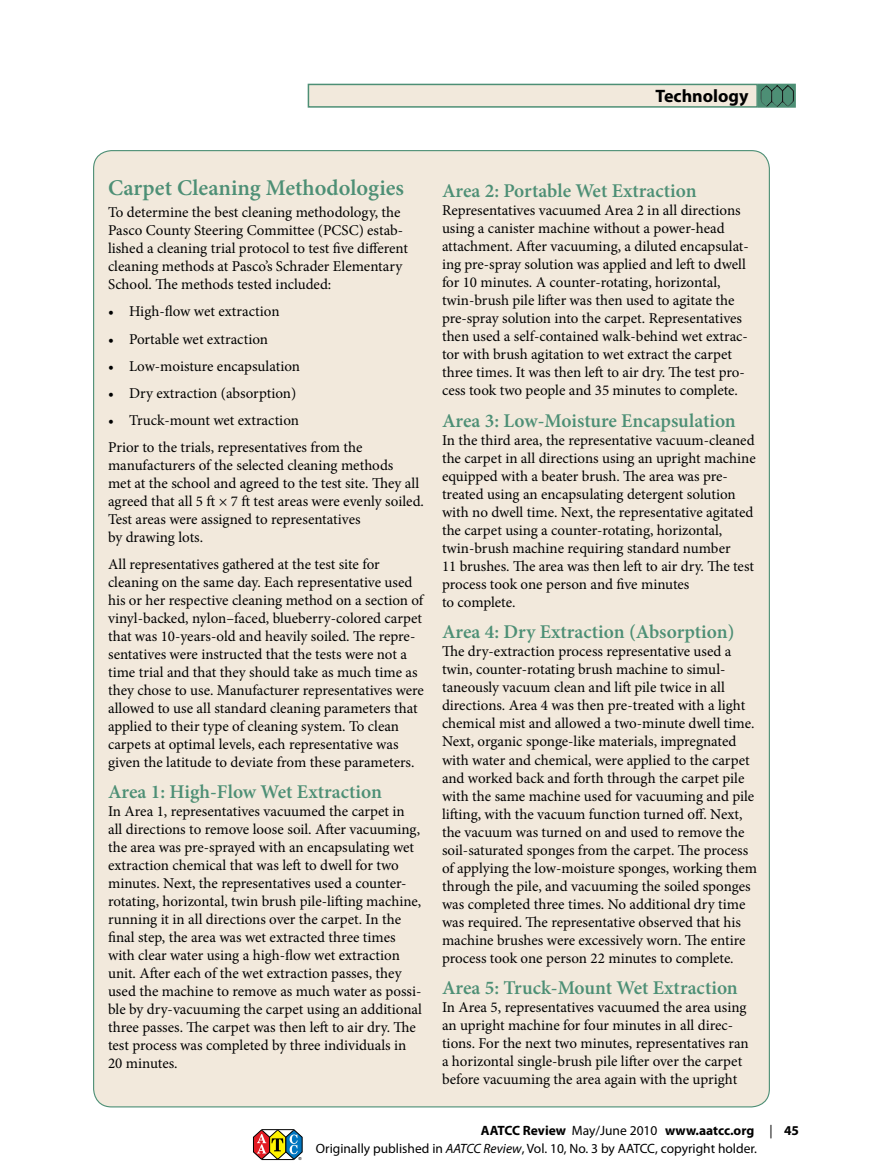
<style>
.page{position:relative;width:878px;height:1175px;background:#fff}
.page>*{position:absolute;margin:0;border:0;box-sizing:border-box;transform-origin:0 0}
.t1{font:600 22.5px "Minion Pro";color:#4d8f75}
.t2{font:600 19.5px "Minion Pro";color:#4d8f75}
.t3{font:700 18px "Myriad Pro";color:#000}
.t4{font:15px/18px "Minion Pro";color:#000}
.t5{font:13.5px "Myriad Pro";color:#000}
.t6{font:700 13.5px "Myriad Pro";letter-spacing:-.005em;color:#000}
.t7{font:4.2px "Helvetica Neue";color:#000}
.s1{font-weight:400}
.s2{font-style:italic}
</style>
<div class="page">
<div style="left:308px;top:84px;width:450px;height:24px;background:#f2e9dc;border:2px solid #4d8f75"></div>
<div style="left:94px;top:151px;width:675px;height:955px;background:#f2e9dc;border-radius:18px"></div>
<svg style="left:758px;top:84px;width:37px;height:24px"></svg>
<img style="left:760px;top:85px;width:33px;height:22px">
<svg style="left:253px;top:1129px;width:50px;height:31px"></svg>
<p class="t3" style="left:655px;top:84px;width:94px">Technology</p>
<h1 class="t1" style="left:108px;top:172px;width:297px">Carpet Cleaning Methodologies</h1>
<p class="t4" style="left:108px;top:204px;width:301px">To determine the best cleaning methodology, the Pasco County Steering Committee (PCSC) estab&shy;lished a cleaning trial protocol to test five different cleaning methods at Pasco’s Schrader Elementary School. The methods tested included:</p>
<p class="t4" style="left:108px;top:303px;width:173px">• High-flow wet extraction</p>
<p class="t4" style="left:108px;top:330px;width:161px">• Portable wet extraction</p>
<p class="t4" style="left:108px;top:357px;width:193px">• Low-moisture encapsulation</p>
<p class="t4" style="left:108px;top:384px;width:190px">• Dry extraction (absorption)</p>
<p class="t4" style="left:108px;top:406px;width:256px;line-height:27px">• Truck-mount wet extraction<br>Prior to the trials, representatives from the</p>
<p class="t4" style="left:108px;top:456px;width:317px">manufacturers of the selected cleaning methods<br>met at the school and agreed to the test site. They all agreed that all 5 ft × 7 ft test areas were evenly soiled.<br>Test areas were assigned to representatives<br>by drawing lots.</p>
<p class="t4" style="left:108px;top:555px;width:317px">All representatives gathered at the test site for cleaning on the same day. Each representative used his or her respective cleaning method on a section of vinyl-backed, nylon–faced, blueberry-colored carpet that was 10-years-old and heavily soiled. The repre&shy;sentatives were instructed that the tests were not a time trial and that they should take as much time as they chose to use. Manufacturer representatives were allowed to use all standard cleaning parameters that applied to their type of cleaning system. To clean carpets at optimal levels, each representative was given the latitude to deviate from these parameters.</p>
<h2 class="t2" style="left:108px;top:778px;width:275px">Area 1: High-Flow Wet Extraction</h2>
<p class="t4" style="left:108px;top:802px;width:315px">In Area 1, representatives vacuumed the carpet in all directions to remove loose soil. After vacuuming, the area was pre-sprayed with an encapsulating wet extraction chemical that was left to dwell for two minutes. Next, the representatives used a counter&shy;rotating, horizontal, twin brush pile-lifting machine, running it in all directions over the carpet. In the final step, the area was wet extracted three times with clear water using a high-flow wet extraction unit. After each of the wet extraction passes, they used the machine to remove as much water as possi&shy;ble by dry-vacuuming the carpet using an additional three passes. The carpet was then left to air dry. The test process was completed by three individuals in 20 minutes.</p>
<h2 class="t2" style="left:442px;top:177px;width:256px">Area 2: Portable Wet Extraction</h2>
<p class="t4" style="left:442px;top:201px;width:308px">Representatives vacuumed Area 2 in all directions using a canister machine without a power-head attachment. After vacuuming, a diluted encapsulat&shy;ing pre-spray solution was applied and left to dwell for 10 minutes. A counter-rotating, horizontal, twin-brush pile lifter was then used to agitate the pre-spray solution into the carpet. Representatives then used a self-contained walk-behind wet extrac&shy;tor with brush agitation to wet extract the carpet three times. It was then left to air dry. The test pro&shy;cess took two people and 35 minutes to complete.</p>
<h2 class="t2" style="left:442px;top:407px;width:295px">Area 3: Low-Moisture Encapsulation</h2>
<p class="t4" style="left:442px;top:431px;width:315px">In the third area, the representative vacuum-cleaned the carpet in all directions using an upright machine equipped with a beater brush. The area was pre&shy;treated using an encapsulating detergent solution with no dwell time. Next, the representative agitated the carpet using a counter-rotating, horizontal, twin-brush machine requiring standard number<br>11 brushes. The area was then left to air dry. The test process took one person and five minutes<br>to complete.</p>
<h2 class="t2" style="left:442px;top:618px;width:294px">Area 4: Dry Extraction (Absorption)</h2>
<p class="t4" style="left:442px;top:642px;width:317px">The dry-extraction process representative used a twin, counter-rotating brush machine to simul&shy;taneously vacuum clean and lift pile twice in all directions. Area 4 was then pre-treated with a light chemical mist and allowed a two-minute dwell time.<br>Next, organic sponge-like materials, impregnated with water and chemical, were applied to the carpet and worked back and forth through the carpet pile with the same machine used for vacuuming and pile lifting, with the vacuum function turned off. Next, the vacuum was turned on and used to remove the soil-saturated sponges from the carpet. The process of applying the low-moisture sponges, working them through the pile, and vacuuming the soiled sponges was completed three times. No additional dry time was required. The representative observed that his machine brushes were excessively worn. The entire process took one person 22 minutes to complete.</p>
<h2 class="t2" style="left:442px;top:974px;width:297px">Area 5: Truck-Mount Wet Extraction</h2>
<p class="t4" style="left:442px;top:998px;width:308px">In Area 5, representatives vacuumed the area using an upright machine for four minutes in all direc&shy;tions. For the next two minutes, representatives ran a horizontal single-brush pile lifter over the carpet before vacuuming the area again with the upright</p>
<p class="t6" style="left:481px;top:1121px;width:319px">AATCC Review <span class="s1">May/June 2010</span> www.aatcc.org <span class="s1">|</span> 45</p>
<p class="t7" style="left:298px;top:1155px;width:5px">®</p>
<p class="t5" style="left:316px;top:1140px;width:442px">Originally published in <span class="s2">AATCC Review</span>, Vol. 10, No. 3 by AATCC, copyright holder.</p>
</div>
